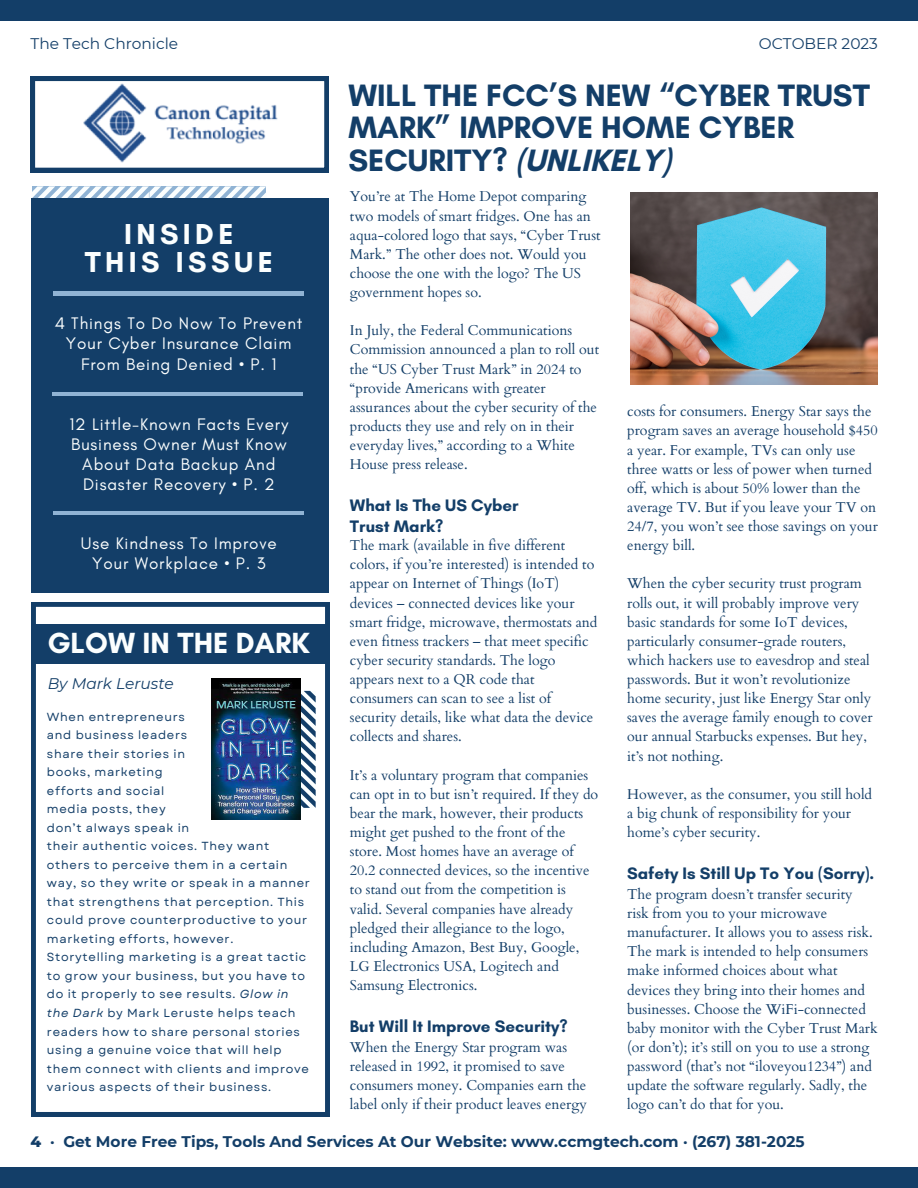
<style>
.page{position:relative;width:918px;height:1188px;background:#fff}
.page>*{position:absolute;margin:0;border:0;box-sizing:border-box;transform-origin:0 0}
.t1{font:700 31.5px/32.7px "Glacial Indifference";color:#133e68}
.t2{font:700 29.7px "Glacial Indifference";color:#fbfefe}
.t3{font:700 29.4px "Glacial Indifference";letter-spacing:.15em;color:#fbfefe}
.t4{font:17.1px/20.2px "Glacial Indifference";letter-spacing:.05em;color:#fbfefe;text-align:center}
.t5{font:700 16.95px "Glacial Indifference";color:#133e68}
.t6{font:700 15.45px "Montserrat";color:#133e68}
.t7{font:15.45px "Montserrat";color:#133e68}
.t8{font:italic 15.45px "Montserrat";color:#133e68}
.t9{font:14.25px/19.2px "Cardo";color:#133e68}
.t10{font:11.7px/18.5px "Garet";letter-spacing:.06em;color:#133e68}
.s1{font-style:italic}
.s2{font-weight:800}
</style>
<div class="page">
<div style="left:0;top:1px;width:918px;height:20px;background:#133e68"></div>
<div style="left:0;top:1168px;width:918px;height:20px;background:#133e68"></div>
<svg style="left:32px;top:186px;width:234px;height:13px"></svg>
<div style="left:31px;top:199px;width:298px;height:394px;background:#133e68"></div>
<hr style="left:53px;top:292px;width:251px;height:3px;background:#90b3d4">
<hr style="left:52px;top:392px;width:251px;height:4px;background:#90b3d4">
<hr style="left:53px;top:511px;width:251px;height:4px;background:#90b3d4">
<svg style="left:31px;top:602px;width:299px;height:514px"></svg>
<div style="left:31px;top:624px;width:298px;height:40px;background:#133e68"></div>
<svg style="left:300px;top:691px;width:16px;height:117px"></svg>
<img style="left:211px;top:678px;width:89px;height:142px">
<img style="left:630px;top:193px;width:248px;height:191px">
<svg style="left:31px;top:77px;width:298px;height:95px"></svg>
<img style="left:79px;top:83px;width:203px;height:81px">
<p class="t7" style="left:31px;top:34px;width:149px">The Tech Chronicle</p>
<p class="t7" style="left:759px;top:34px;width:120px">OCTOBER 2023</p>
<p class="t1" style="left:348px;top:78px;width:523px">WILL THE FCC’S NEW “CYBER TRUST<br>MARK” IMPROVE HOME CYBER<br>SECURITY? (UNLIKELY)</p>
<p class="t3" style="left:124px;top:216px;width:111px">INSIDE</p>
<p class="t3" style="left:85px;top:244px;width:190px">THIS ISSUE</p>
<p class="t4" style="left:55px;top:313px;width:249px">4 Things To Do Now To Prevent<br>Your Cyber Insurance Claim<br>From Being Denied • P. 1</p>
<p class="t4" style="left:70px;top:414px;width:220px">12 Little-Known Facts Every<br>Business Owner Must Know<br>About Data Backup And<br>Disaster Recovery • P. 2</p>
<p class="t4" style="left:81px;top:533px;width:198px">Use Kindness To Improve</p>
<p class="t4" style="left:92px;top:553px;width:175px">Your Workplace • P. 3</p>
<p class="t2" style="left:47px;top:625px;width:264px">GLOW IN THE DARK</p>
<p class="t8" style="left:48px;top:674px;width:128px">By Mark Leruste</p>
<p class="t10" style="left:47px;top:707px;width:140px">When entrepreneurs</p>
<p class="t10" style="left:47px;top:726px;width:142px">and business leaders</p>
<p class="t10" style="left:47px;top:744px;width:140px">share their stories in</p>
<p class="t10" style="left:47px;top:763px;width:117px">books, marketing</p>
<p class="t10" style="left:47px;top:781px;width:119px">efforts and social</p>
<p class="t10" style="left:47px;top:800px;width:120px">media posts, they</p>
<p class="t10" style="left:47px;top:819px;width:144px">don’t always speak in</p>
<p class="t10" style="left:47px;top:837px;width:265px">their authentic voices. They want others to perceive them in a certain way, so they write or speak in a manner that strengthens that perception. This could prove counterproductive to your marketing efforts, however.<br>Storytelling marketing is a great tactic to grow your business, but you have to do it properly to see results. <span class="s1">Glow in the Dark</span> by Mark Leruste helps teach readers how to share personal stories using a genuine voice that will help them connect with clients and improve various aspects of their business.</p>
<p class="t9" style="left:350px;top:187px;width:252px">You’re at The Home Depot comparing two models of smart fridges. One has an aqua-colored logo that says, “Cyber Trust Mark.” The other does not. Would you choose the one with the logo? The US government hopes so.</p>
<p class="t9" style="left:350px;top:321px;width:251px">In July, the Federal Communications Commission announced a plan to roll out the “US Cyber Trust Mark” in 2024 to “provide Americans with greater assurances about the cyber security of the products they use and rely on in their everyday lives,” according to a White House press release.</p>
<p class="t5" style="left:350px;top:495px;width:170px">What Is The US Cyber</p>
<p class="t5" style="left:350px;top:516px;width:95px">Trust Mark?</p>
<p class="t9" style="left:350px;top:536px;width:249px">The mark (available in five different colors, if you’re interested) is intended to appear on Internet of Things (IoT) devices – connected devices like your smart fridge, microwave, thermostats and even fitness trackers – that meet specific cyber security standards. The logo appears next to a QR code that consumers can scan to see a list of security details, like what data the device collects and shares.</p>
<p class="t9" style="left:350px;top:766px;width:250px">It’s a voluntary program that companies can opt in to but isn’t required. If they do bear the mark, however, their products might get pushed to the front of the store. Most homes have an average of 20.2 connected devices, so the incentive to stand out from the competition is valid. Several companies have already pledged their allegiance to the logo, including Amazon, Best Buy, Google, LG Electronics USA, Logitech and Samsung Electronics.</p>
<p class="t5" style="left:350px;top:1016px;width:219px">But Will It Improve Security?</p>
<p class="t9" style="left:350px;top:1038px;width:238px">When the Energy Star program was released in 1992, it promised to save consumers money. Companies earn the label only if their product leaves energy</p>
<p class="t9" style="left:627px;top:402px;width:252px">costs for consumers. Energy Star says the program saves an average household $450 a year. For example, TVs can only use three watts or less of power when turned off, which is about 50% lower than the average TV. But if you leave your TV on 24/7, you won’t see those savings on your energy bill.</p>
<p class="t9" style="left:627px;top:574px;width:247px">When the cyber security trust program rolls out, it will probably improve very basic standards for some IoT devices, particularly consumer-grade routers, which hackers use to eavesdrop and steal passwords. But it won’t revolutionize home security, just like Energy Star only saves the average family enough to cover our annual Starbucks expenses. But hey, it’s not nothing.</p>
<p class="t9" style="left:627px;top:785px;width:247px">However, as the consumer, you still hold a big chunk of responsibility for your home’s cyber security.</p>
<p class="t5" style="left:627px;top:863px;width:249px">Safety Is Still Up To You (Sorry).</p>
<p class="t9" style="left:627px;top:885px;width:252px">The program doesn’t transfer security risk from you to your microwave manufacturer. It allows you to assess risk.<br>The mark is intended to help consumers make informed choices about what devices they bring into their homes and businesses. Choose the WiFi-connected baby monitor with the Cyber Trust Mark (or don’t); it’s still on you to use a strong password (that’s not “iloveyou1234”) and update the software regularly. Sadly, the logo can’t do that for you.</p>
<p class="t6" style="left:31px;top:1132px;width:776px"><span class="s2">4</span> · Get More Free Tips, Tools And Services At Our Website: www.ccmgtech.com · (267) 381-2025</p>
</div>
